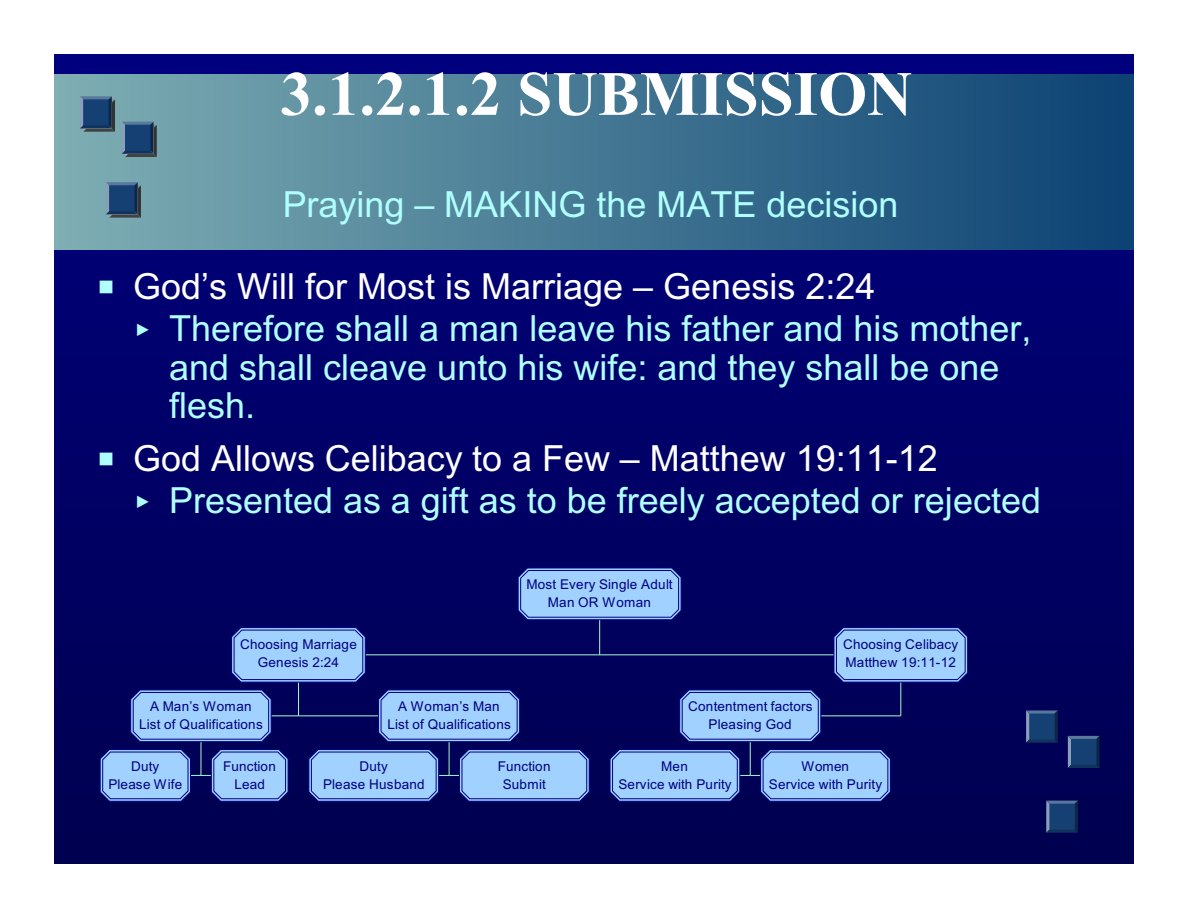
<style>
.page{position:relative;width:1188px;height:918px;background:#fff}
.page>*{position:absolute;margin:0;border:0;box-sizing:border-box;transform-origin:0 0}
.t1{font:700 63px "Times New Roman";color:#fff}
.t2{font:36px/38.2px "Arial";color:#b0ffff}
.t3{font:36px "Arial";color:#fff}
.t4{font:13.5px "Arial";letter-spacing:.015em;color:#000080}
</style>
<div class="page">
<img style="left:54px;top:54px;width:1080px;height:810px">
<img style="left:54px;top:75px;width:1080px;height:174px">
<svg style="left:122px;top:122px;width:35px;height:35px"></svg>
<svg style="left:80px;top:96px;width:35px;height:36px"></svg>
<svg style="left:106px;top:182px;width:35px;height:36px"></svg>
<svg style="left:1068px;top:736px;width:32px;height:32px"></svg>
<svg style="left:1026px;top:710px;width:32px;height:33px"></svg>
<svg style="left:1046px;top:801px;width:32px;height:32px"></svg>
<hr style="left:363px;top:655px;width:237px;height:1px;background:#a3fccc">
<hr style="left:600px;top:655px;width:236px;height:1px;background:#a3fccc">
<hr style="left:599px;top:617px;width:1px;height:38px;background:#a3fccc">
<hr style="left:818px;top:716px;width:83px;height:1px;background:#a3fccc">
<hr style="left:901px;top:680px;width:1px;height:36px;background:#a3fccc">
<hr style="left:750px;top:739px;width:1px;height:36px;background:#a3fccc">
<svg style="left:610px;top:749px;width:281px;height:53px;background:#82aae2"></svg>
<svg style="left:679px;top:690px;width:142px;height:52px;background:#8fbaf0"></svg>
<svg style="left:834px;top:627px;width:134px;height:56px;background:#8db8ee"></svg>
<hr style="left:269px;top:716px;width:30px;height:1px;background:#a3fccc">
<hr style="left:299px;top:716px;width:82px;height:1px;background:#a3fccc">
<hr style="left:298px;top:680px;width:1px;height:36px;background:#a3fccc">
<hr style="left:449px;top:739px;width:1px;height:36px;background:#a3fccc">
<svg style="left:309px;top:749px;width:281px;height:53px;background:#82aae3"></svg>
<svg style="left:378px;top:690px;width:142px;height:52px;background:#8fbaf0"></svg>
<hr style="left:201px;top:739px;width:1px;height:36px;background:#a3fccc">
<svg style="left:100px;top:749px;width:188px;height:53px;background:#7ba0db"></svg>
<svg style="left:130px;top:690px;width:142px;height:52px;background:#8fb9ef"></svg>
<svg style="left:231px;top:627px;width:135px;height:56px;background:#8cb6ed"></svg>
<svg style="left:518px;top:568px;width:163px;height:52px;background:#91bcf1"></svg>
<svg style="left:100px;top:281px;width:13px;height:13px"></svg>
<svg style="left:137px;top:324px;width:12px;height:12px"></svg>
<svg style="left:100px;top:453px;width:13px;height:13px"></svg>
<svg style="left:137px;top:496px;width:12px;height:12px"></svg>
<h1 class="t1" style="left:281px;top:72px;width:634px">3.1.2.1.2 SUBMISSION</h1>
<h2 class="t2" style="left:283px;top:189px;width:617px">Praying – MAKING the MATE decision</h2>
<h2 class="t3" style="left:133px;top:273px;width:744px">God’s Will for Most is Marriage – Genesis 2:24</h2>
<h2 class="t2" style="left:169px;top:313px;width:864px">Therefore shall a man leave his father and his mother, and shall cleave unto his wife: and they shall be one flesh.</h2>
<h2 class="t3" style="left:133px;top:445px;width:806px">God Allows Celibacy to a Few – Matthew 19:11-12</h2>
<h2 class="t2" style="left:169px;top:485px;width:874px">Presented as a gift as to be freely accepted or rejected</h2>
<p class="t4" style="left:526px;top:579px;width:148px">Most Every Single Adult</p>
<p class="t4" style="left:240px;top:639px;width:118px">Choosing Marriage</p>
<p class="t4" style="left:258px;top:657px;width:83px">Genesis 2:24</p>
<p class="t4" style="left:548px;top:597px;width:105px">Man OR Woman</p>
<p class="t4" style="left:843px;top:639px;width:117px">Choosing Celibacy</p>
<p class="t4" style="left:846px;top:657px;width:112px">Matthew 19:11-12</p>
<p class="t4" style="left:150px;top:701px;width:103px">A Man’s Woman</p>
<p class="t4" style="left:398px;top:701px;width:103px">A Woman’s Man</p>
<p class="t4" style="left:688px;top:701px;width:126px">Contentment factors</p>
<p class="t4" style="left:139px;top:719px;width:125px">List of Qualifications</p>
<p class="t4" style="left:387px;top:719px;width:125px">List of Qualifications</p>
<p class="t4" style="left:709px;top:719px;width:85px">Pleasing God</p>
<p class="t4" style="left:131px;top:761px;width:30px">Duty</p>
<p class="t4" style="left:223px;top:761px;width:54px">Function</p>
<p class="t4" style="left:360px;top:761px;width:30px">Duty</p>
<p class="t4" style="left:498px;top:761px;width:54px">Function</p>
<p class="t4" style="left:661px;top:761px;width:28px">Men</p>
<p class="t4" style="left:801px;top:761px;width:49px">Women</p>
<p class="t4" style="left:108px;top:779px;width:75px">Please Wife</p>
<p class="t4" style="left:234px;top:779px;width:32px">Lead</p>
<p class="t4" style="left:323px;top:779px;width:103px">Please Husband</p>
<p class="t4" style="left:503px;top:779px;width:45px">Submit</p>
<p class="t4" style="left:618px;top:779px;width:115px">Service with Purity</p>
<p class="t4" style="left:769px;top:779px;width:115px">Service with Purity</p>
</div>
